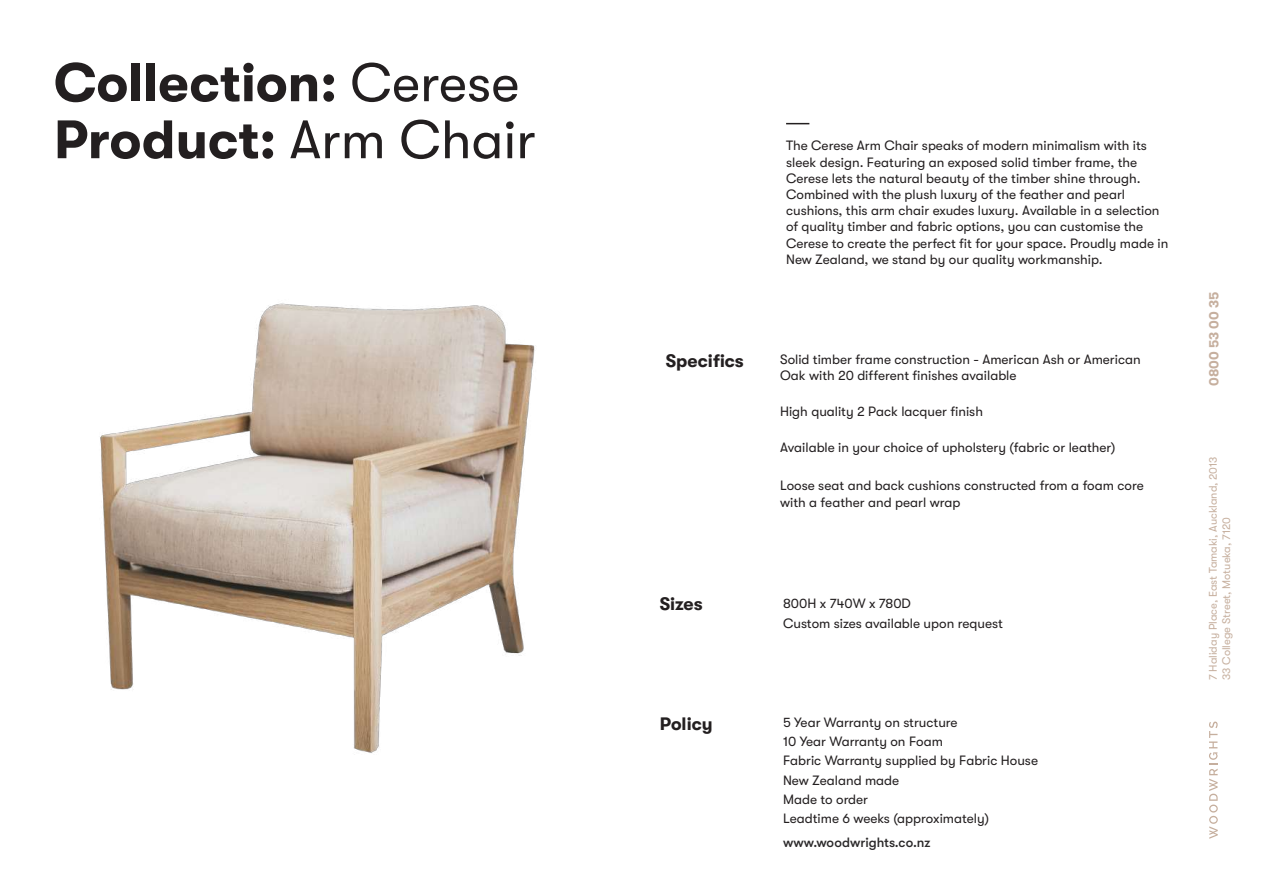
<style>
.page{position:relative;width:1263px;height:893px;background:#fff}
.page>*{position:absolute;margin:0;border:0;box-sizing:border-box;transform-origin:0 0}
.t1{font:700 54px/57px "GT Walsheim Pro";color:#231f20}
.t2{font:700 18px "GT Walsheim Pro";color:#231f20}
.t3{font:13.5px/16.2px "GT Walsheim Pro";color:#231f20}
.t4{font:500 13.5px "GT Walsheim Pro";color:#2b292a}
.t5{font:700 13.5px "GT Walsheim Pro";color:#c6af9e}
.t6{font:11.1px/13.2px "GT Walsheim Pro";color:#c6af9e}
.s1{font-weight:400}
</style>
<div class="page">
<svg style="left:786px;top:123px;width:23px;height:1px"></svg>
<svg style="left:1209px;top:722px;width:9px;height:117px"></svg>
<img style="left:100px;top:303px;width:435px;height:450px">
<h1 class="t1" style="left:54px;top:54px;width:483px">Collection: <span class="s1">Cerese<br></span>Product: <span class="s1">Arm Chair</span></h1>
<p class="t3" style="left:786px;top:138px;width:384px">The Cerese Arm Chair speaks of modern minimalism with its sleek design. Featuring an exposed solid timber frame, the Cerese lets the natural beauty of the timber shine through.<br>Combined with the plush luxury of the feather and pearl cushions, this arm chair exudes luxury. Available in a selection of quality timber and fabric options, you can customise the Cerese to create the perfect fit for your space. Proudly made in New Zealand, we stand by our quality workmanship.</p>
<h2 class="t2" style="left:666px;top:351px;width:80px">Specifics</h2>
<h2 class="t2" style="left:660px;top:593px;width:44px">Sizes</h2>
<p class="t3" style="left:780px;top:352px;width:362px">Solid timber frame construction - American Ash or American<br>Oak with 20 different finishes available</p>
<p class="t3" style="left:780px;top:403px;width:204px">High quality 2 Pack lacquer finish</p>
<p class="t3" style="left:780px;top:439px;width:337px">Available in your choice of upholstery (fabric or leather)</p>
<p class="t3" style="left:780px;top:478px;width:365px">Loose seat and back cushions constructed from a foam core with a feather and pearl wrap</p>
<p class="t3" style="left:783px;top:594px;width:221px;line-height:19.4px">800H x 740W x 780D<br>Custom sizes available upon request</p>
<p class="t5" style="left:1206px;top:386px;width:96px;rotate:-90deg">0800 53 00 35</p>
<p class="t6" style="left:1206px;top:680px;width:225px;rotate:-90deg">7 Haliday Place, East Tamaki, Auckland, 2013<br>33 College Street, Motueka, 7120</p>
<h2 class="t2" style="left:660px;top:713px;width:54px">Policy</h2>
<p class="t3" style="left:783px;top:712px;width:256px;line-height:19.4px">5 Year Warranty on structure<br>10 Year Warranty on Foam<br>Fabric Warranty supplied by Fabric House<br>New Zealand made<br>Made to order<br>Leadtime 6 weeks (approximately)</p>
<p class="t4" style="left:783px;top:834px;width:149px">www.woodwrights.co.nz</p>
</div>
